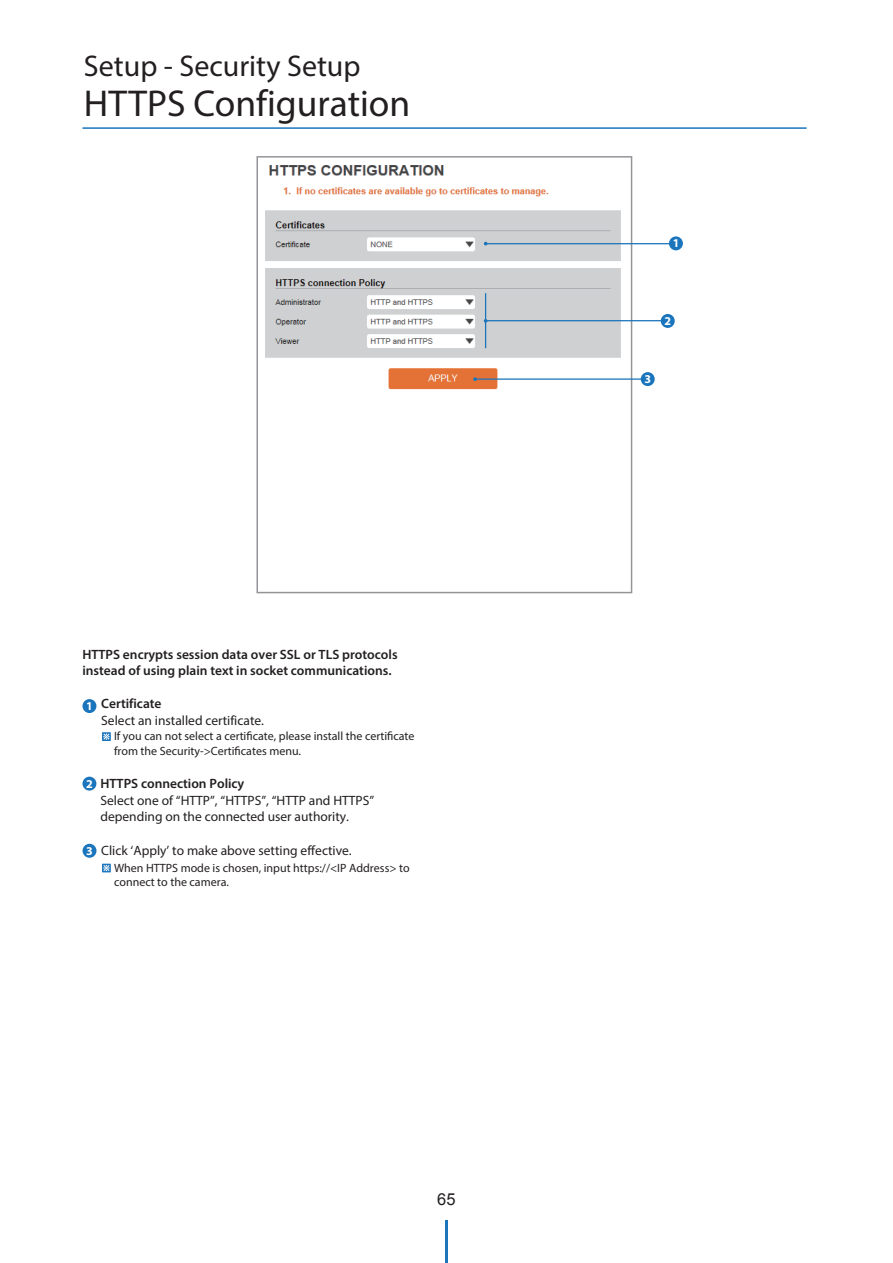
<style>
.page{position:relative;width:893px;height:1263px;background:#fff}
.page>*{position:absolute;margin:0;border:0;box-sizing:border-box;transform-origin:0 0}
.t1{font:37.5px "Myriad Pro";color:#231f20}
.t2{font:30px "Myriad Pro";color:#231f20}
.t3{font:13.5px/16.5px "Myriad Pro";color:#231f20}
.t4{font:600 13.5px/16.2px "Myriad Pro";color:#231f20}
.t5{font:12px/14.4px "Myriad Pro";color:#231f20}
.t6{font:700 12px "Myriad Pro";color:#fff}
.s1{font-weight:600}
</style>
<div class="page">
<hr style="left:445px;top:1220px;width:2px;height:43px;background:#1b75bc">
<div style="left:82px;top:699px;width:14px;height:14px;background:#1b75bc;border-radius:50%"></div>
<div style="left:82px;top:777px;width:14px;height:14px;background:#1b75bc;border-radius:50%"></div>
<div style="left:83px;top:844px;width:13px;height:14px;background:#1b75bc;border-radius:50%"></div>
<img style="left:265px;top:165px;width:364px;height:225px">
<svg style="left:102px;top:732px;width:9px;height:9px"></svg>
<svg style="left:103px;top:733px;width:7px;height:7px"></svg>
<svg style="left:102px;top:864px;width:9px;height:8px"></svg>
<svg style="left:103px;top:864px;width:7px;height:8px"></svg>
<hr style="left:82px;top:127px;width:724px;height:2px;background:#1b75bc">
<div style="left:256px;top:156px;width:376px;height:437px;border:2px solid #939598"></div>
<div style="left:641px;top:372px;width:14px;height:14px;background:#1b75bc;border-radius:50%"></div>
<hr style="left:475px;top:378px;width:166px;height:2px;background:#1b75bc">
<svg style="left:473px;top:377px;width:4px;height:4px"></svg>
<div style="left:661px;top:314px;width:14px;height:14px;background:#1b75bc;border-radius:50%"></div>
<hr style="left:486px;top:320px;width:178px;height:1px;background:#1b75bc">
<hr style="left:486px;top:243px;width:187px;height:1px;background:#1b75bc">
<div style="left:669px;top:236px;width:14px;height:14px;background:#1b75bc;border-radius:50%"></div>
<hr style="left:485px;top:293px;width:1px;height:55px;background:#1b75bc">
<h2 class="t2" style="left:84px;top:55px;width:278px">Setup - Security Setup</h2>
<h1 class="t1" style="left:84px;top:89px;width:328px">HTTPS Configuration</h1>
<p class="t4" style="left:82px;top:647px;width:317px">HTTPS encrypts session data over SSL or TLS protocols instead of using plain text in socket communications.</p>
<p class="t3" style="left:101px;top:696px;width:164px;text-indent:-15px"><sub>1</sub> <span class="s1">Certificate<br></span>Select an installed certificate.</p>
<p class="t6" style="left:86px;top:776px;width:8px">2</p>
<p class="t6" style="left:86px;top:844px;width:8px">3</p>
<p class="t5" style="left:114px;top:730px;width:302px">If you can not select a certificate, please install the certificate from the Security-&gt;Certificates menu.</p>
<p class="t4" style="left:100px;top:776px;width:145px">HTTPS connection Policy</p>
<p class="t3" style="left:100px;top:793px;width:275px">Select one of “HTTP”, “HTTPS”, “HTTP and HTTPS” depending on the connected user authority.</p>
<p class="t3" style="left:101px;top:843px;width:252px">Click ‘Apply’ to make above setting effective.</p>
<p class="t5" style="left:114px;top:861px;width:297px">When HTTPS mode is chosen, input https://&lt;IP Address&gt; to connect to the camera.</p>
<p class="t6" style="left:673px;top:236px;width:8px">1</p>
<p class="t6" style="left:665px;top:314px;width:8px">2</p>
<p class="t6" style="left:644px;top:372px;width:8px">3</p>
</div>
